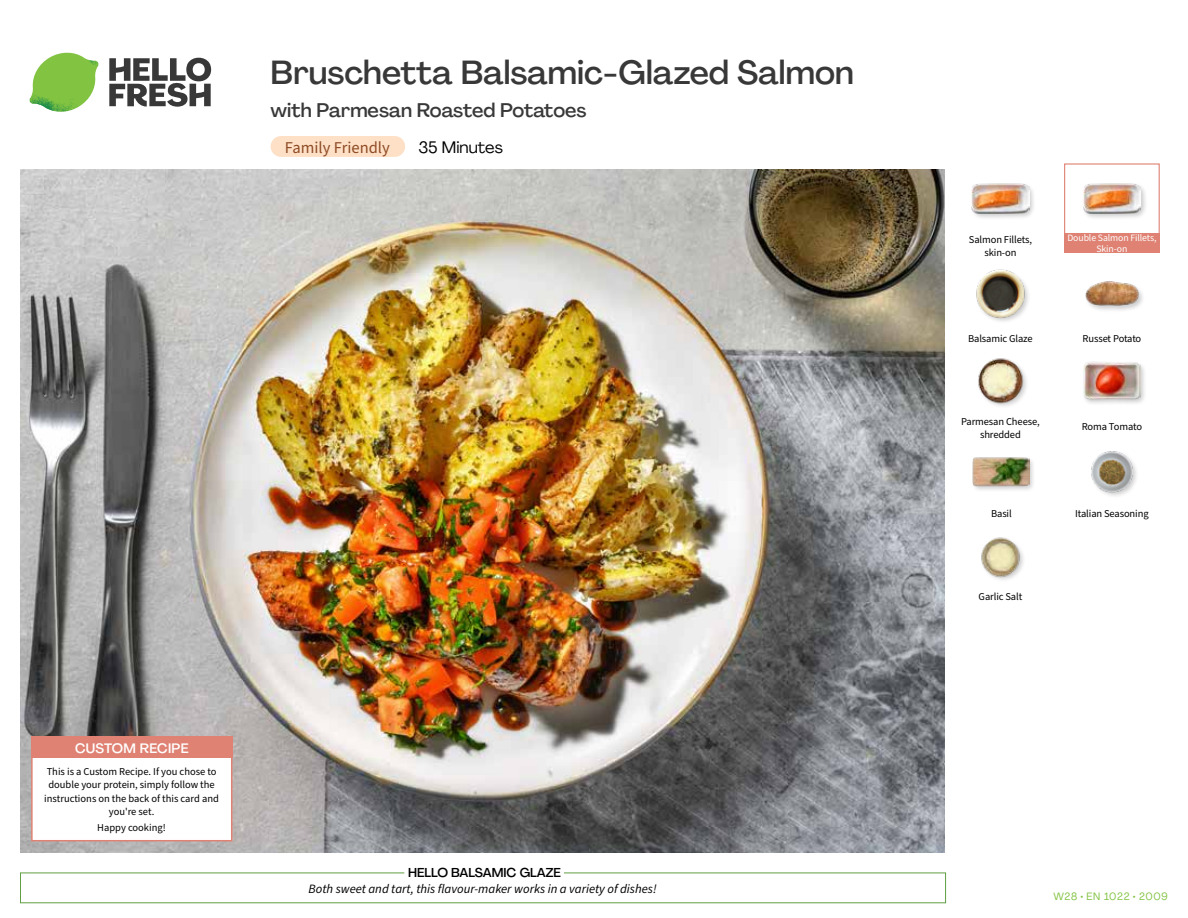
<style>
.page{position:relative;width:1188px;height:918px;background:#fff}
.page>*{position:absolute;margin:0;border:0;box-sizing:border-box;transform-origin:0 0}
.t1{font:500 33px "Agrandir";color:#383839}
.t2{font:500 19.5px "Agrandir";color:#383839}
.t3{font:16.5px "Source Sans Pro";color:#8e4b25}
.t4{font:16.5px "Agrandir";color:#000}
.t5{font:500 13.5px "Agrandir";letter-spacing:.02em;color:#fff}
.t6{font:italic 12.75px "Source Sans Pro";color:#000}
.t7{font:500 12.75px "Agrandir";color:#000}
.t8{font:10.5px/13.5px "Source Sans Pro";letter-spacing:-.01em;color:#000;text-align:center}
.t9{font:10.5px "Agrandir";letter-spacing:.05em;color:#82c341}
.t10{font:9.75px/10.5px "Source Sans Pro";letter-spacing:-.01em;color:#fff;text-align:center}
</style>
<div class="page">
<svg style="left:109px;top:57px;width:102px;height:50px"></svg>
<svg style="left:34px;top:53px;width:62px;height:40px"></svg>
<img style="left:67px;top:53px;width:32px;height:26px">
<img style="left:33px;top:75px;width:59px;height:11px">
<img style="left:29px;top:79px;width:61px;height:33px">
<img style="left:65px;top:86px;width:27px;height:25px">
<div style="left:20px;top:873px;width:926px;height:30px;border:1px solid #609f43"></div>
<div style="left:404px;top:865px;width:160px;height:15px;background:#fff"></div>
<img style="left:21px;top:170px;width:924px;height:682px">
<img style="left:981px;top:537px;width:43px;height:43px">
<img style="left:1091px;top:451px;width:46px;height:45px">
<div style="left:972px;top:456px;width:63px;height:37px;background:#000;opacity:.2"></div>
<img style="left:972px;top:456px;width:57px;height:37px">
<div style="left:1082px;top:361px;width:65px;height:45px;background:#000;opacity:.2"></div>
<img style="left:1083px;top:361px;width:58px;height:45px">
<img style="left:978px;top:358px;width:49px;height:48px">
<div style="left:1084px;top:280px;width:61px;height:33px;background:#000;opacity:.2"></div>
<img style="left:1084px;top:280px;width:57px;height:29px">
<img style="left:976px;top:269px;width:53px;height:52px">
<div style="left:1082px;top:182px;width:66px;height:38px;background:#000;opacity:.2"></div>
<img style="left:1083px;top:182px;width:58px;height:38px">
<div style="left:970px;top:182px;width:66px;height:38px;background:#000;opacity:.2"></div>
<img style="left:972px;top:182px;width:57px;height:38px">
<div style="left:271px;top:136px;width:134px;height:21px;background:#fee0c6;border-radius:10px"></div>
<div style="left:1064px;top:163px;width:96px;height:73px;border:1px solid #df8273"></div>
<div style="left:1064px;top:234px;width:96px;height:19px;background:#df8273"></div>
<div style="left:31px;top:737px;width:201px;height:104px;background:#fff;border:2px solid #df8273"></div>
<div style="left:31px;top:737px;width:202px;height:21px;background:#df8273"></div>
<h1 class="t1" style="left:271px;top:52px;width:585px">Bruschetta Balsamic-Glazed Salmon</h1>
<h2 class="t2" style="left:271px;top:98px;width:317px">with Parmesan Roasted Potatoes</h2>
<h3 class="t4" style="left:418px;top:137px;width:86px">35 Minutes</h3>
<h3 class="t3" style="left:285px;top:136px;width:106px">Family Friendly</h3>
<p class="t5" style="left:75px;top:739px;width:115px">CUSTOM RECIPE</p>
<p class="t8" style="left:44px;top:765px;width:176px">This is a Custom Recipe. If you chose to double your protein, simply follow the instructions on the back of this card and you're set.</p>
<p class="t8" style="left:97px;top:821px;width:70px">Happy cooking!</p>
<p class="t7" style="left:408px;top:864px;width:154px">HELLO BALSAMIC GLAZE</p>
<p class="t6" style="left:309px;top:880px;width:350px">Both sweet and tart, this flavour-maker works in a variety of dishes!</p>
<p class="t8" style="left:969px;top:233px;width:65px">Salmon Fillets, skin-on</p>
<p class="t10" style="left:1067px;top:233px;width:91px">Double Salmon Fillets,<br>Skin-on</p>
<p class="t8" style="left:968px;top:332px;width:66px">Balsamic Glaze</p>
<p class="t8" style="left:1083px;top:332px;width:60px">Russet Potato</p>
<p class="t8" style="left:961px;top:415px;width:80px">Parmesan Cheese, shredded</p>
<p class="t8" style="left:1082px;top:420px;width:62px">Roma Tomato</p>
<p class="t8" style="left:991px;top:507px;width:22px">Basil</p>
<p class="t8" style="left:1075px;top:507px;width:75px">Italian Seasoning</p>
<p class="t8" style="left:979px;top:590px;width:45px">Garlic Salt</p>
<p class="t9" style="left:1053px;top:890px;width:116px">W28 • EN 1022 • 2009</p>
</div>
